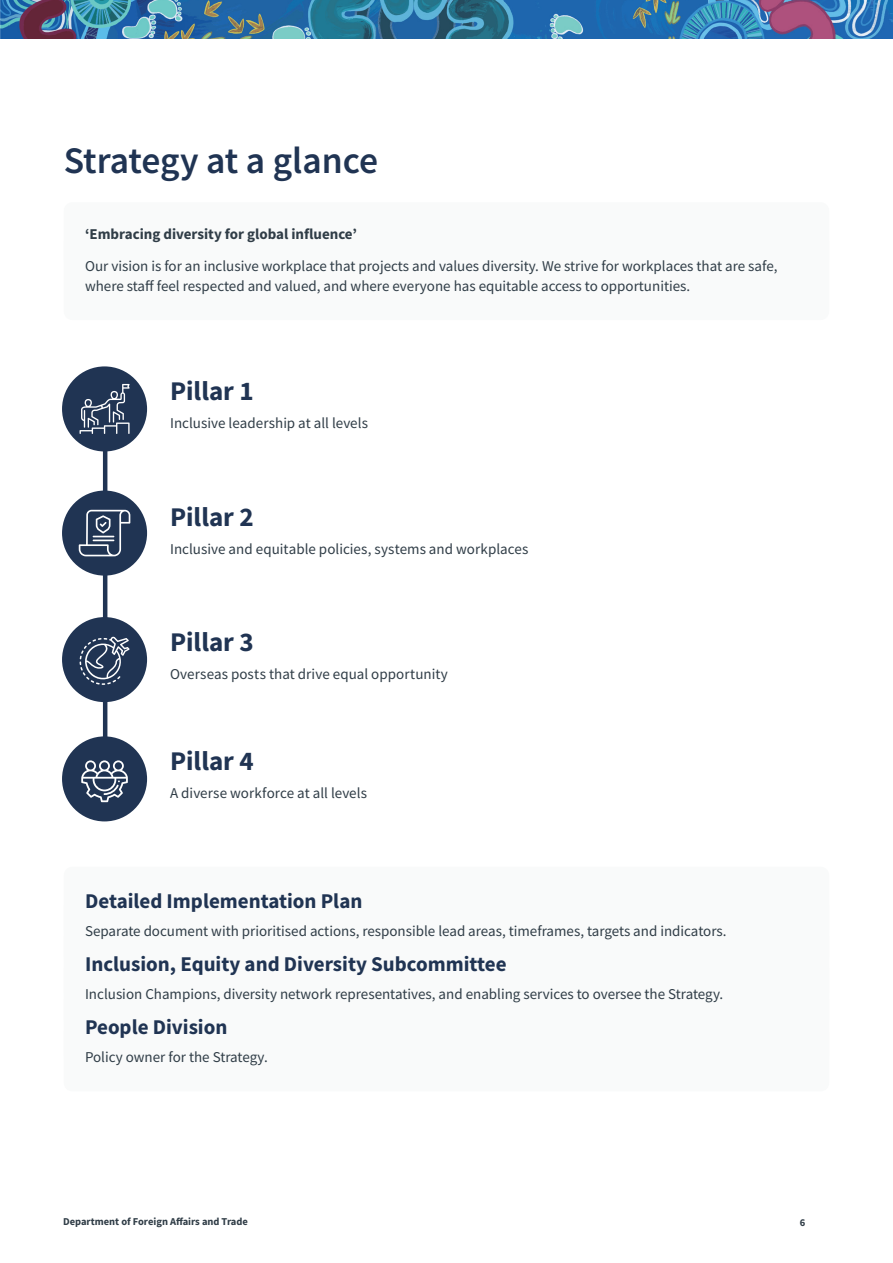
<style>
.page{position:relative;width:893px;height:1263px;background:#fff}
.page>*{position:absolute;margin:0;border:0;box-sizing:border-box;transform-origin:0 0}
.t1{font:600 37.5px "Source Sans Pro";letter-spacing:-.01em;color:#203453}
.t2{font:700 27px "Source Sans Pro";color:#203453}
.t3{font:700 21px "Source Sans Pro";color:#203453}
.t4{font:15px/19.5px "Source Sans Pro";color:#303d47}
.t5{font:700 15px "Source Sans Pro";color:#303d47}
.t6{font:700 10.5px "Source Sans Pro";color:#303d47}
</style>
<div class="page">
<img style="left:0;top:0;width:893px;height:38px">
<div style="left:64px;top:202px;width:765px;height:66px;background:#f9fafa;border-radius:9px"></div>
<div style="left:64px;top:234px;width:765px;height:86px;background:#f9fafa;border-radius:9px"></div>
<div style="left:64px;top:867px;width:765px;height:72px;background:#f9fafa;border-radius:9px"></div>
<div style="left:64px;top:930px;width:765px;height:72px;background:#f9fafa;border-radius:9px"></div>
<div style="left:64px;top:993px;width:765px;height:72px;background:#f9fafa;border-radius:9px"></div>
<div style="left:64px;top:1025px;width:765px;height:66px;background:#f9fafa;border-radius:9px"></div>
<hr style="left:103px;top:405px;width:4px;height:398px;background:#203453">
<div style="left:62px;top:366px;width:85px;height:85px;background:#203453;border-radius:50%"></div>
<svg style="left:80px;top:384px;width:50px;height:50px"></svg>
<div style="left:62px;top:491px;width:85px;height:85px;background:#203453;border-radius:50%"></div>
<svg style="left:79px;top:510px;width:51px;height:46px"></svg>
<hr style="left:93px;top:539px;width:21px;height:2px;background:#fff">
<div style="left:62px;top:617px;width:85px;height:85px;background:#203453;border-radius:50%"></div>
<svg style="left:80px;top:636px;width:50px;height:49px"></svg>
<div style="left:62px;top:736px;width:85px;height:85px;background:#203453;border-radius:50%"></div>
<svg style="left:81px;top:760px;width:47px;height:42px"></svg>
<h1 class="t1" style="left:64px;top:136px;width:316px">Strategy at a glance</h1>
<p class="t5" style="left:85px;top:224px;width:273px">‘Embracing diversity for global influence’</p>
<p class="t4" style="left:85px;top:256px;width:694px">Our vision is for an inclusive workplace that projects and values diversity. We strive for workplaces that are safe, where staff feel respected and valued, and where everyone has equitable access to opportunities.</p>
<h2 class="t2" style="left:170px;top:373px;width:85px">Pillar 1</h2>
<p class="t4" style="left:170px;top:413px;width:200px">Inclusive leadership at all levels</p>
<h2 class="t2" style="left:170px;top:498px;width:85px">Pillar 2</h2>
<p class="t4" style="left:170px;top:539px;width:360px">Inclusive and equitable policies, systems and workplaces</p>
<h2 class="t2" style="left:170px;top:624px;width:85px">Pillar 3</h2>
<p class="t4" style="left:170px;top:664px;width:279px">Overseas posts that drive equal opportunity</p>
<h2 class="t2" style="left:170px;top:743px;width:85px">Pillar 4</h2>
<p class="t4" style="left:170px;top:784px;width:199px">A diverse workforce at all levels</p>
<h3 class="t3" style="left:85px;top:887px;width:279px">Detailed Implementation Plan</h3>
<p class="t4" style="left:85px;top:921px;width:643px">Separate document with prioritised actions, responsible lead areas, timeframes, targets and indicators.</p>
<h3 class="t3" style="left:85px;top:950px;width:423px">Inclusion, Equity and Diversity Subcommittee</h3>
<p class="t4" style="left:85px;top:984px;width:640px">Inclusion Champions, diversity network representatives, and enabling services to oversee the Strategy.</p>
<h3 class="t3" style="left:85px;top:1013px;width:144px">People Division</h3>
<p class="t4" style="left:85px;top:1047px;width:184px">Policy owner for the Strategy.</p>
<p class="t6" style="left:63px;top:1215px;width:186px">Department of Foreign Affairs and Trade</p>
<p class="t6" style="left:800px;top:1215px;width:7px">6</p>
</div>
